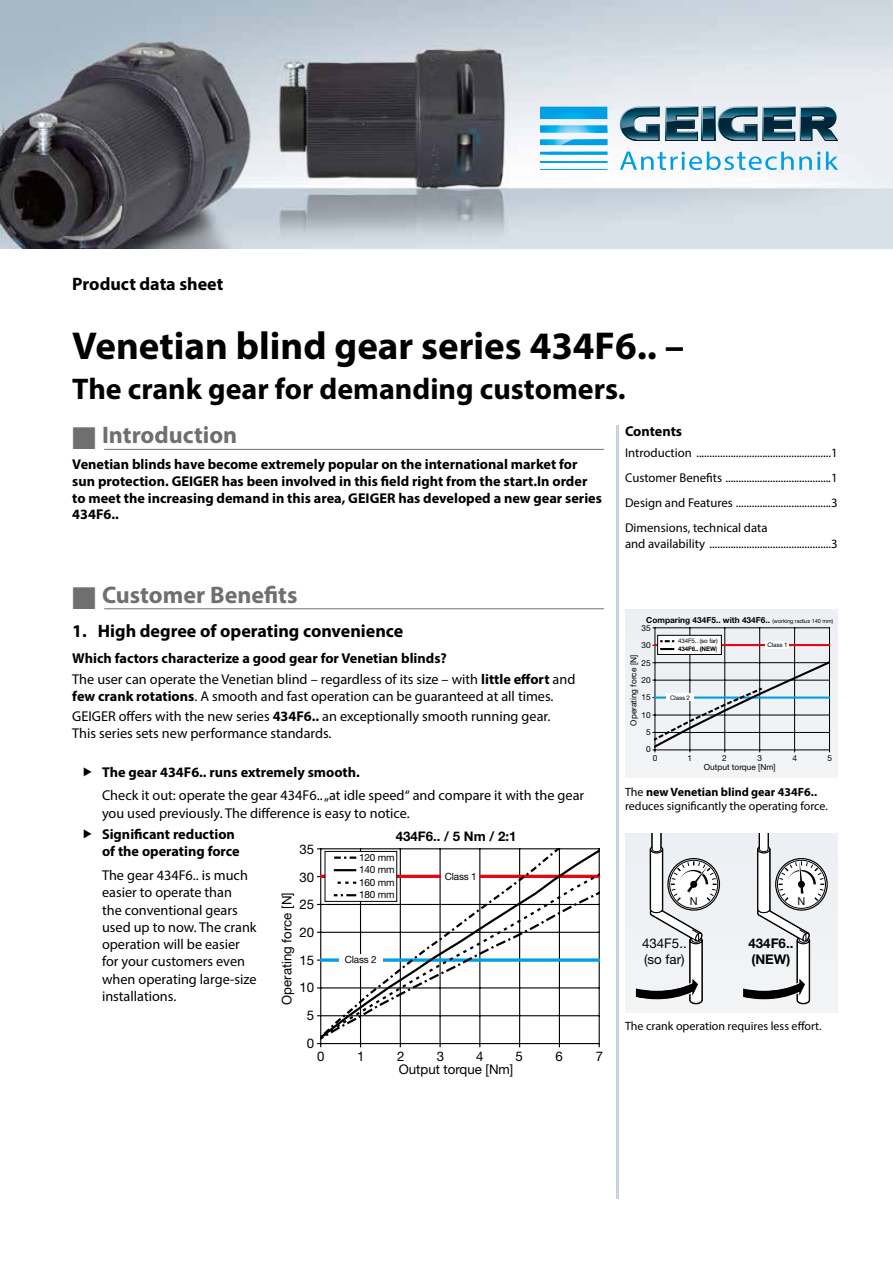
<style>
.page{position:relative;width:893px;height:1263px;background:#fff}
.page>*{position:absolute;margin:0;border:0;box-sizing:border-box;transform-origin:0 0}
.t1{font:700 39px "Myriad Pro";color:#000}
.t2{font:700 30px "Myriad Pro";color:#000}
.t3{font:700 24px "Myriad Pro";color:#706f6f}
.t4{font:700 18px "Myriad Pro";color:#000}
.t5{font:14.25px/17.2px "Myriad Pro";color:#000}
.t6{font:700 14.25px/16.8px "Myriad Pro";color:#000}
.t7{font:13.35px/16px "Helvetica Neue";color:#000}
.t8{font:700 13.35px/16px "Helvetica Neue";color:#000}
.t9{font:13.2px/27.6px "Helvetica Neue";color:#000;text-align:center}
.t10{font:700 13.2px "Helvetica Neue";color:#000}
.t11{font:12.75px/25px "Myriad Pro";color:#000;text-align:justify}
.t12{font:12px/14.4px "Myriad Pro";color:#000}
.t13{font:10.95px "Helvetica Neue";color:#000}
.t14{font:9.9px/12.6px "Helvetica Neue";letter-spacing:-.02em;color:#000;text-align:justify}
.t15{font:8.25px/17.2px "Helvetica Neue";color:#000;text-align:center}
.t16{font:700 8.25px "Helvetica Neue";color:#000}
.t17{font:6.3px/7.8px "Helvetica Neue";letter-spacing:-.02em;color:#000}
.s1{font-weight:400}
.s2{font-weight:700}
.s3{font-weight:400;font-size:5.55px}
</style>
<div class="page">
<hr style="left:104px;top:449px;width:500px;height:1px;background:#706f6f">
<hr style="left:104px;top:608px;width:500px;height:1px;background:#706f6f">
<hr style="left:318px;top:848px;width:281px;height:1px;background:#000">
<hr style="left:318px;top:876px;width:281px;height:1px;background:#000">
<hr style="left:318px;top:904px;width:281px;height:1px;background:#000">
<hr style="left:318px;top:932px;width:281px;height:1px;background:#000">
<hr style="left:318px;top:959px;width:281px;height:2px;background:#000">
<hr style="left:318px;top:987px;width:281px;height:1px;background:#000">
<hr style="left:318px;top:1015px;width:281px;height:1px;background:#000">
<hr style="left:318px;top:1043px;width:281px;height:1px;background:#000">
<hr style="left:320px;top:849px;width:1px;height:198px;background:#000">
<hr style="left:360px;top:849px;width:1px;height:198px;background:#000">
<hr style="left:400px;top:849px;width:1px;height:198px;background:#000">
<hr style="left:439px;top:849px;width:2px;height:198px;background:#000">
<hr style="left:479px;top:849px;width:1px;height:198px;background:#000">
<hr style="left:519px;top:849px;width:1px;height:198px;background:#000">
<hr style="left:559px;top:849px;width:1px;height:198px;background:#000">
<hr style="left:599px;top:849px;width:1px;height:198px;background:#000">
<svg style="left:563px;top:849px;width:36px;height:194px"></svg>
<svg style="left:321px;top:849px;width:242px;height:194px"></svg>
<div style="left:325px;top:851px;width:72px;height:51px;background:#fff;border:1px solid #000"></div>
<div style="left:441px;top:870px;width:37px;height:12px;background:#fff"></div>
<svg style="left:334px;top:856px;width:22px;height:3px"></svg>
<hr style="left:334px;top:869px;width:22px;height:2px;background:#000">
<svg style="left:321px;top:881px;width:278px;height:161px"></svg>
<div style="left:625px;top:610px;width:213px;height:168px;background:#eef1f4"></div>
<hr style="left:653px;top:627px;width:176px;height:1px;background:#000">
<hr style="left:653px;top:645px;width:176px;height:1px;background:#000">
<hr style="left:653px;top:662px;width:176px;height:1px;background:#000">
<hr style="left:653px;top:680px;width:176px;height:1px;background:#000">
<hr style="left:653px;top:697px;width:176px;height:1px;background:#000">
<hr style="left:653px;top:715px;width:176px;height:1px;background:#000">
<hr style="left:653px;top:732px;width:176px;height:1px;background:#000">
<hr style="left:653px;top:749px;width:176px;height:1px;background:#000">
<hr style="left:655px;top:628px;width:1px;height:124px;background:#000">
<hr style="left:689px;top:628px;width:1px;height:124px;background:#000">
<hr style="left:724px;top:628px;width:1px;height:124px;background:#000">
<hr style="left:759px;top:628px;width:1px;height:124px;background:#000">
<hr style="left:794px;top:628px;width:1px;height:124px;background:#000">
<hr style="left:829px;top:628px;width:1px;height:124px;background:#000">
<hr style="left:655px;top:644px;width:174px;height:2px;background:#e30613">
<div style="left:765px;top:641px;width:23px;height:8px;background:#fff"></div>
<svg style="left:655px;top:656px;width:174px;height:94px"></svg>
<div style="left:657px;top:635px;width:64px;height:20px;background:#fff;border:1px solid #000"></div>
<svg style="left:660px;top:640px;width:14px;height:2px"></svg>
<svg style="left:660px;top:648px;width:14px;height:2px"></svg>
<div style="left:625px;top:833px;width:213px;height:179px;background:#f0f2f5"></div>
<svg style="left:742px;top:833px;width:82px;height:171px"></svg>
<svg style="left:635px;top:833px;width:86px;height:171px"></svg>
<img style="left:0;top:0;width:893px;height:249px">
<svg style="left:540px;top:107px;width:67px;height:63px"></svg>
<svg style="left:620px;top:107px;width:218px;height:78px"></svg>
<hr style="left:617px;top:425px;width:2px;height:774px;background:#c8d3dd">
<p class="t4" style="left:72px;top:272px;width:153px">Product data sheet</p>
<h1 class="t1" style="left:72px;top:321px;width:614px">Venetian blind gear series 434F6.. –</h1>
<h2 class="t2" style="left:72px;top:369px;width:555px">The crank gear for demanding customers.</h2>
<h3 class="t3" style="left:72px;top:419px;width:167px">■ Introduction</h3>
<p class="t6" style="left:72px;top:455px;width:531px">Venetian blinds have become extremely popular on the international market for sun protection. GEIGER has been involved in this field right from the start.In order to meet the increasing demand in this area, GEIGER has developed a new gear series 434F6..</p>
<p class="t6" style="left:625px;top:422px;width:59px">Contents</p>
<p class="t11" style="left:625px;top:440px;width:214px">Introduction ...................................................1<br>Customer Benefits ........................................1<br>Design and Features ....................................3<br>Dimensions, technical data</p>
<p class="t11" style="left:625px;top:531px;width:214px">and availability ..............................................3</p>
<h3 class="t3" style="left:72px;top:579px;width:227px">■ Customer Benefits</h3>
<p class="t4" style="left:72px;top:619px;width:333px">1. High degree of operating convenience</p>
<p class="t6" style="left:72px;top:647px;width:505px;line-height:21.5px">Which factors characterize a good gear for Venetian blinds?<br><span class="s1">The user can operate the Venetian blind – regardless of its size – with</span> little effort <span class="s1">and</span></p>
<p class="t5" style="left:72px;top:687px;width:483px;line-height:19.4px"><span class="s2">few crank rotations</span>. A smooth and fast operation can be guaranteed at all times.<br>GEIGER offers with the new series <span class="s2">434F6..</span> an exceptionally smooth running gear.</p>
<p class="t5" style="left:72px;top:724px;width:261px">This series sets new performance standards.</p>
<p class="t6" style="left:102px;top:763px;width:259px">The gear 434F6.. runs extremely smooth.</p>
<p class="t5" style="left:102px;top:787px;width:484px">Check it out: operate the gear 434F6.. „at idle speed“ and compare it with the gear you used previously. The difference is easy to notice.</p>
<p class="t6" style="left:102px;top:825px;width:139px;line-height:17.2px">Significant reduction of the operating force</p>
<p class="t5" style="left:102px;top:866px;width:156px">The gear 434F6.. is much easier to operate than<br>the conventional gears used up to now. The crank operation will be easier for your customers even when operating large-size installations.</p>
<p class="t10" style="left:396px;top:828px;width:122px">434F6.. / 5 Nm / 2:1</p>
<p class="t9" style="left:299px;top:835px;width:16px">35<br>30<br>25<br>20<br>15<br>10<br>5<br>0</p>
<p class="t14" style="left:359px;top:851px;width:37px">120 mm 140 mm 160 mm 180 mm</p>
<p class="t14" style="left:445px;top:870px;width:33px">Class 1</p>
<p class="t9" style="left:273px;top:1005px;width:114px;rotate:-90deg">Operating force [N]</p>
<p class="t14" style="left:345px;top:953px;width:33px">Class 2</p>
<p class="t9" style="left:317px;top:1042px;width:9px">0</p>
<p class="t9" style="left:357px;top:1042px;width:9px">1</p>
<p class="t9" style="left:397px;top:1042px;width:9px">2</p>
<p class="t9" style="left:437px;top:1042px;width:9px">3</p>
<p class="t9" style="left:516px;top:1042px;width:9px">5</p>
<p class="t9" style="left:555px;top:1042px;width:9px">6</p>
<p class="t9" style="left:596px;top:1042px;width:9px">7</p>
<p class="t9" style="left:476px;top:1042px;width:9px">4</p>
<p class="t9" style="left:399px;top:1055px;width:116px">Output torque [Nm]</p>
<p class="t16" style="left:646px;top:615px;width:189px">Comparing 434F5.. with 434F6.. <span class="s3">(working radius 140 mm)</span></p>
<p class="t15" style="left:642px;top:619px;width:11px">35<br>30<br>25<br>20<br>15<br>10<br>5<br>0</p>
<p class="t17" style="left:678px;top:637px;width:41px">434F5.. (so far)<br><span class="s2">434F6.. (NEW</span>)</p>
<p class="t17" style="left:767px;top:641px;width:21px">Class 1</p>
<p class="t15" style="left:625px;top:726px;width:72px;rotate:-90deg">Operating force [N]</p>
<p class="t17" style="left:670px;top:693px;width:21px">Class 2</p>
<p class="t15" style="left:792px;top:749px;width:6px">4</p>
<p class="t15" style="left:653px;top:749px;width:6px">0</p>
<p class="t15" style="left:687px;top:749px;width:6px">1</p>
<p class="t15" style="left:722px;top:749px;width:6px">2</p>
<p class="t15" style="left:757px;top:749px;width:6px">3</p>
<p class="t15" style="left:827px;top:749px;width:6px">5</p>
<p class="t15" style="left:704px;top:758px;width:73px">Output torque [Nm]</p>
<p class="t12" style="left:625px;top:784px;width:204px">The <span class="s2">new Venetian blind gear 434F6.. </span>reduces significantly the operating force.</p>
<p class="t13" style="left:690px;top:895px;width:9px">N</p>
<p class="t13" style="left:797px;top:895px;width:9px">N</p>
<p class="t7" style="left:642px;top:935px;width:46px">434F5.. (so far)</p>
<p class="t8" style="left:748px;top:935px;width:46px">434F6.. (NEW)</p>
<p class="t12" style="left:625px;top:1018px;width:198px">The crank operation requires less effort.</p>
</div>
